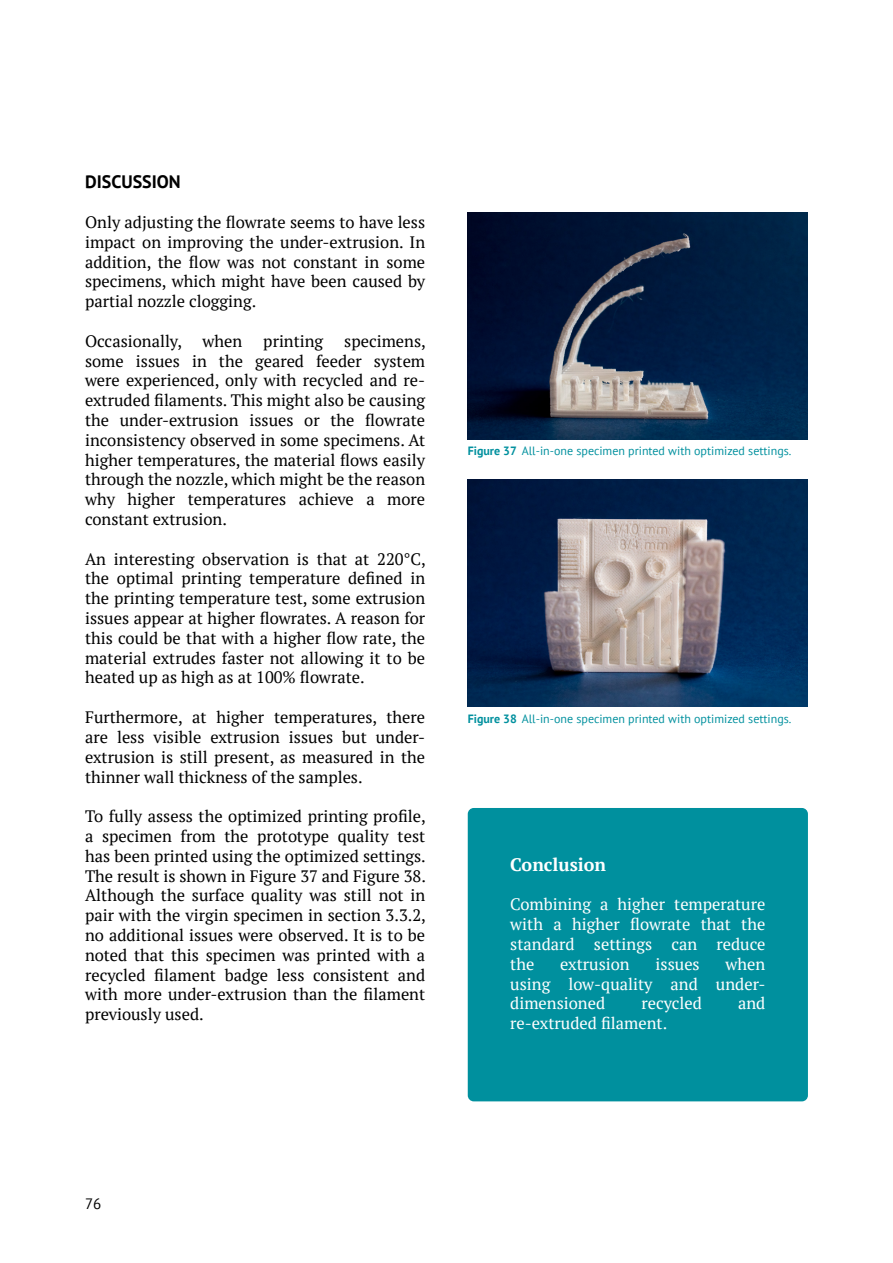
<style>
.page{position:relative;width:893px;height:1263px;background:#fff}
.page>*{position:absolute;margin:0;border:0;box-sizing:border-box;transform-origin:0 0}
.t1{font:700 18px "PT Sans";color:#000}
.t2{font:700 18px "PT Serif";color:#fff}
.t3{font:16.5px/19.8px "PT Serif";color:#000;text-align:justify}
.t4{font:16.5px/19.8px "PT Serif";color:#fff;text-align:justify}
.t5{font:15px "PT Sans";color:#000}
.t6{font:12px "PT Sans";color:#00909e}
.s1{font-weight:700}
</style>
<div class="page">
<div style="left:468px;top:808px;width:340px;height:293px;background:#00909e;border-radius:6px"></div>
<img style="left:468px;top:213px;width:340px;height:226px">
<img style="left:468px;top:480px;width:340px;height:226px">
<p class="t1" style="left:85px;top:170px;width:97px">DISCUSSION</p>
<p class="t3" style="left:85px;top:212px;width:342px">Only adjusting the flowrate seems to have less impact on improving the under-extrusion. In addition, the flow was not constant in some specimens, which might have been caused by partial nozzle clogging.</p>
<p class="t3" style="left:85px;top:331px;width:159px">Occasionally, when</p>
<p class="t3" style="left:263px;top:331px;width:62px">printing</p>
<p class="t3" style="left:85px;top:331px;width:342px;text-indent:259px">specimens, some issues in the geared feeder system were experienced, only with recycled and re&shy;extruded filaments. This might also be causing the under-extrusion issues or the flowrate inconsistency observed in some specimens. At higher temperatures, the material flows easily through the nozzle, which might be the reason why higher temperatures achieve a more constant extrusion.</p>
<p class="t3" style="left:85px;top:549px;width:342px">An interesting observation is that at 220°C, the optimal printing temperature defined in the printing temperature test, some extrusion issues appear at higher flowrates. A reason for this could be that with a higher flow rate, the material extrudes faster not allowing it to be heated up as high as at 100% flowrate.</p>
<p class="t3" style="left:85px;top:707px;width:342px">Furthermore, at higher temperatures, there are less visible extrusion issues but under&shy;extrusion is still present, as measured in the thinner wall thickness of the samples.</p>
<p class="t3" style="left:85px;top:806px;width:342px">To fully assess the optimized printing profile, a specimen from the prototype quality test has been printed using the optimized settings.<br>The result is shown in Figure 37 and Figure 38.<br>Although the surface quality was still not in pair with the virgin specimen in section 3.3.2, no additional issues were observed. It is to be noted that this specimen was printed with a recycled filament badge less consistent and with more under-extrusion than the filament previously used.</p>
<p class="t6" style="left:468px;top:443px;width:325px"><span class="s1">Figure 37</span> All-in-one specimen printed with optimized settings.</p>
<p class="t6" style="left:468px;top:711px;width:325px"><span class="s1">Figure 38</span> All-in-one specimen printed with optimized settings.</p>
<p class="t2" style="left:510px;top:852px;width:97px">Conclusion</p>
<p class="t4" style="left:510px;top:894px;width:257px">Combining a higher temperature with a higher flowrate that the standard settings can reduce the</p>
<p class="t4" style="left:510px;top:954px;width:257px;text-indent:215px">when using low‑quality and under&shy;dimensioned</p>
<p class="t4" style="left:560px;top:954px;width:71px">extrusion</p>
<p class="t4" style="left:656px;top:954px;width:46px">issues</p>
<p class="t4" style="left:641px;top:993px;width:62px">recycled</p>
<p class="t4" style="left:738px;top:993px;width:29px">and</p>
<p class="t4" style="left:510px;top:1013px;width:159px">re‑extruded filament.</p>
<p class="t5" style="left:85px;top:1194px;width:18px">76</p>
</div>
